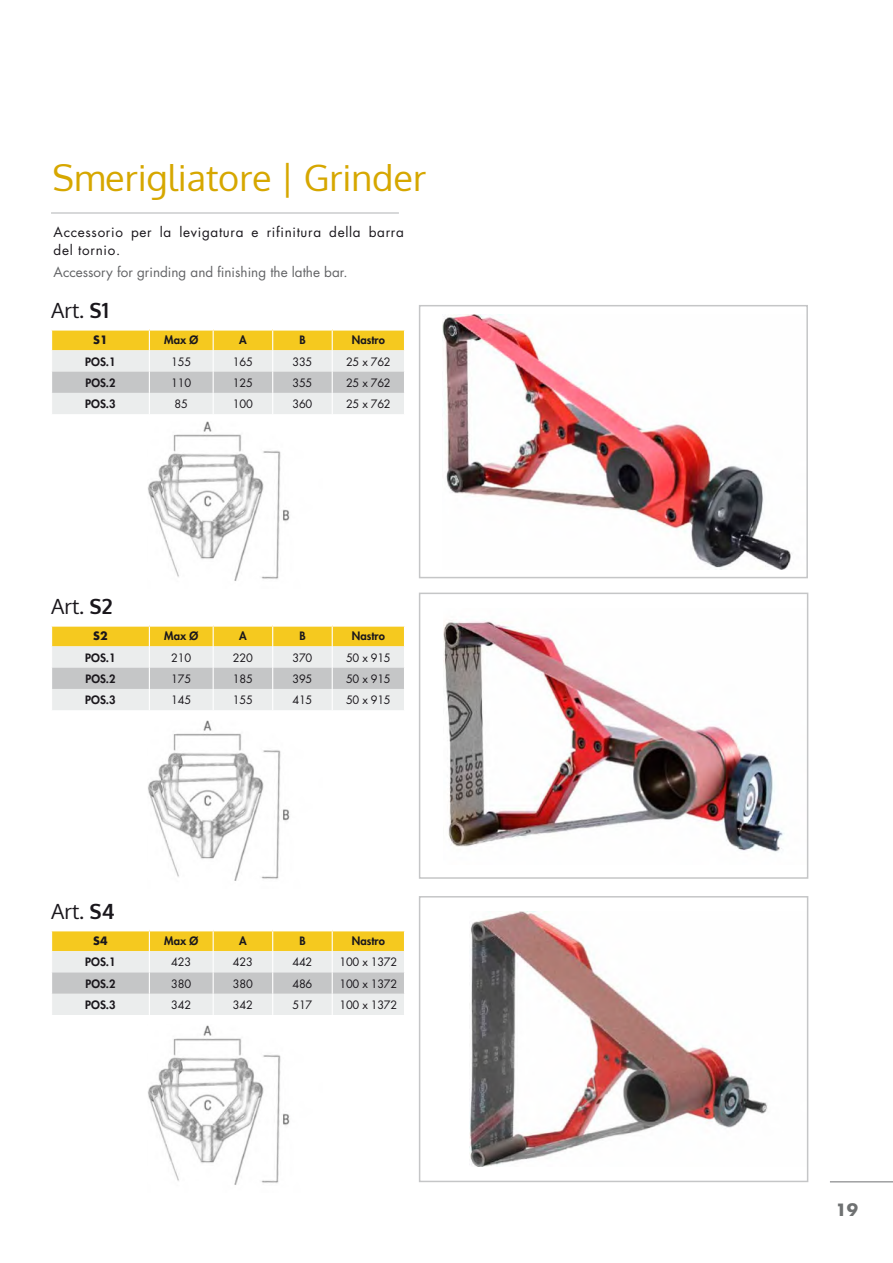
<style>
.page{position:relative;width:893px;height:1263px;background:#fff}
.page>*{position:absolute;margin:0;border:0;box-sizing:border-box;transform-origin:0 0}
.t1{font:36px "Oxygen";color:#d6a700}
.t2{font:21px "Oxygen";color:#1a171c}
.t3{font:700 16.5px "Futura Std";color:#6f7172}
.t4{font:13.5px/18px "Futura Std";letter-spacing:.05em;color:#1a171c}
.t5{font:13.5px "Futura Std";color:#636466}
.t6{font:11.25px "Futura Std";letter-spacing:-.02em;color:#1a171c}
.t7{font:800 11.25px "Futura Std";color:#1a171c}
.t8{font:700 11.25px "Futura Std";color:#1a171c}
.s1{font-weight:700}
</style>
<div class="page">
<hr style="left:830px;top:1181px;width:63px;height:1px;background:#6f7172">
<img style="left:470px;top:912px;width:298px;height:255px">
<div style="left:419px;top:896px;width:389px;height:286px;border:2px solid #c5c6c7"></div>
<img style="left:443px;top:620px;width:341px;height:232px">
<div style="left:419px;top:593px;width:389px;height:286px;border:2px solid #c5c6c7"></div>
<img style="left:443px;top:315px;width:349px;height:255px">
<div style="left:419px;top:305px;width:389px;height:273px;border:2px solid #c5c6c7"></div>
<img style="left:148px;top:421px;width:142px;height:160px">
<img style="left:148px;top:721px;width:142px;height:160px">
<img style="left:148px;top:1025px;width:142px;height:160px">
<svg style="left:51px;top:329px;width:354px;height:85px;background:#e4dcb5"></svg>
<svg style="left:51px;top:625px;width:354px;height:85px;background:#e4dcb5"></svg>
<svg style="left:51px;top:930px;width:354px;height:85px;background:#e4dbb5"></svg>
<hr style="left:51px;top:213px;width:348px;height:1px;background:#b1b3b4">
<h1 class="t1" style="left:53px;top:154px;width:375px">Smerigliatore | Grinder</h1>
<p class="t4" style="left:54px;top:223px;width:352px">Accessorio per la levigatura e rifinitura della barra del tornio.</p>
<p class="t5" style="left:54px;top:263px;width:296px">Accessory for grinding and finishing the lathe bar.</p>
<h2 class="t2" style="left:51px;top:296px;width:59px">Art. <span class="s1">S1</span></h2>
<p class="t8" style="left:93px;top:333px;width:16px">S1</p>
<p class="t7" style="left:164px;top:333px;width:35px">Max Ø</p>
<p class="t7" style="left:239px;top:333px;width:9px">A</p>
<p class="t7" style="left:299px;top:333px;width:8px">B</p>
<p class="t7" style="left:352px;top:333px;width:34px">Nastro</p>
<p class="t7" style="left:85px;top:354px;width:32px">POS.1</p>
<p class="t6" style="left:171px;top:354px;width:21px">155</p>
<p class="t6" style="left:233px;top:354px;width:21px">165</p>
<p class="t6" style="left:292px;top:354px;width:21px">335</p>
<p class="t6" style="left:346px;top:354px;width:46px">25 x 762</p>
<p class="t7" style="left:86px;top:376px;width:31px">POS.2</p>
<p class="t6" style="left:171px;top:376px;width:21px">110</p>
<p class="t6" style="left:233px;top:376px;width:21px">125</p>
<p class="t6" style="left:292px;top:376px;width:21px">355</p>
<p class="t6" style="left:346px;top:376px;width:46px">25 x 762</p>
<p class="t7" style="left:85px;top:397px;width:32px">POS.3</p>
<p class="t6" style="left:175px;top:397px;width:15px">85</p>
<p class="t6" style="left:233px;top:397px;width:21px">100</p>
<p class="t6" style="left:292px;top:397px;width:21px">360</p>
<p class="t6" style="left:346px;top:397px;width:46px">25 x 762</p>
<h2 class="t2" style="left:51px;top:592px;width:63px">Art. <span class="s1">S2</span></h2>
<p class="t8" style="left:93px;top:629px;width:16px">S2</p>
<p class="t7" style="left:164px;top:629px;width:35px">Max Ø</p>
<p class="t7" style="left:239px;top:629px;width:9px">A</p>
<p class="t7" style="left:299px;top:629px;width:8px">B</p>
<p class="t7" style="left:352px;top:629px;width:34px">Nastro</p>
<p class="t7" style="left:85px;top:650px;width:32px">POS.1</p>
<p class="t6" style="left:171px;top:650px;width:21px">210</p>
<p class="t6" style="left:233px;top:650px;width:21px">220</p>
<p class="t6" style="left:292px;top:650px;width:21px">370</p>
<p class="t6" style="left:346px;top:650px;width:46px">50 x 915</p>
<p class="t7" style="left:86px;top:672px;width:31px">POS.2</p>
<p class="t6" style="left:171px;top:672px;width:21px">175</p>
<p class="t6" style="left:233px;top:672px;width:21px">185</p>
<p class="t6" style="left:292px;top:672px;width:21px">395</p>
<p class="t6" style="left:346px;top:672px;width:46px">50 x 915</p>
<p class="t7" style="left:85px;top:693px;width:32px">POS.3</p>
<p class="t6" style="left:171px;top:693px;width:21px">145</p>
<p class="t6" style="left:233px;top:693px;width:21px">155</p>
<p class="t6" style="left:292px;top:693px;width:21px">415</p>
<p class="t6" style="left:346px;top:693px;width:46px">50 x 915</p>
<h2 class="t2" style="left:51px;top:897px;width:65px">Art. <span class="s1">S4</span></h2>
<p class="t8" style="left:93px;top:933px;width:16px">S4</p>
<p class="t7" style="left:164px;top:934px;width:35px">Max Ø</p>
<p class="t7" style="left:239px;top:934px;width:9px">A</p>
<p class="t7" style="left:299px;top:934px;width:8px">B</p>
<p class="t7" style="left:352px;top:934px;width:34px">Nastro</p>
<p class="t7" style="left:85px;top:955px;width:32px">POS.1</p>
<p class="t6" style="left:171px;top:955px;width:21px">423</p>
<p class="t6" style="left:233px;top:955px;width:21px">423</p>
<p class="t6" style="left:292px;top:955px;width:21px">442</p>
<p class="t6" style="left:339px;top:955px;width:59px">100 x 1372</p>
<p class="t7" style="left:86px;top:976px;width:31px">POS.2</p>
<p class="t6" style="left:171px;top:976px;width:21px">380</p>
<p class="t6" style="left:233px;top:976px;width:21px">380</p>
<p class="t6" style="left:292px;top:976px;width:21px">486</p>
<p class="t6" style="left:339px;top:976px;width:59px">100 x 1372</p>
<p class="t7" style="left:85px;top:998px;width:32px">POS.3</p>
<p class="t6" style="left:171px;top:998px;width:21px">342</p>
<p class="t6" style="left:233px;top:998px;width:21px">342</p>
<p class="t6" style="left:292px;top:998px;width:21px">517</p>
<p class="t6" style="left:339px;top:998px;width:59px">100 x 1372</p>
<h3 class="t3" style="left:836px;top:1199px;width:24px">19</h3>
</div>
